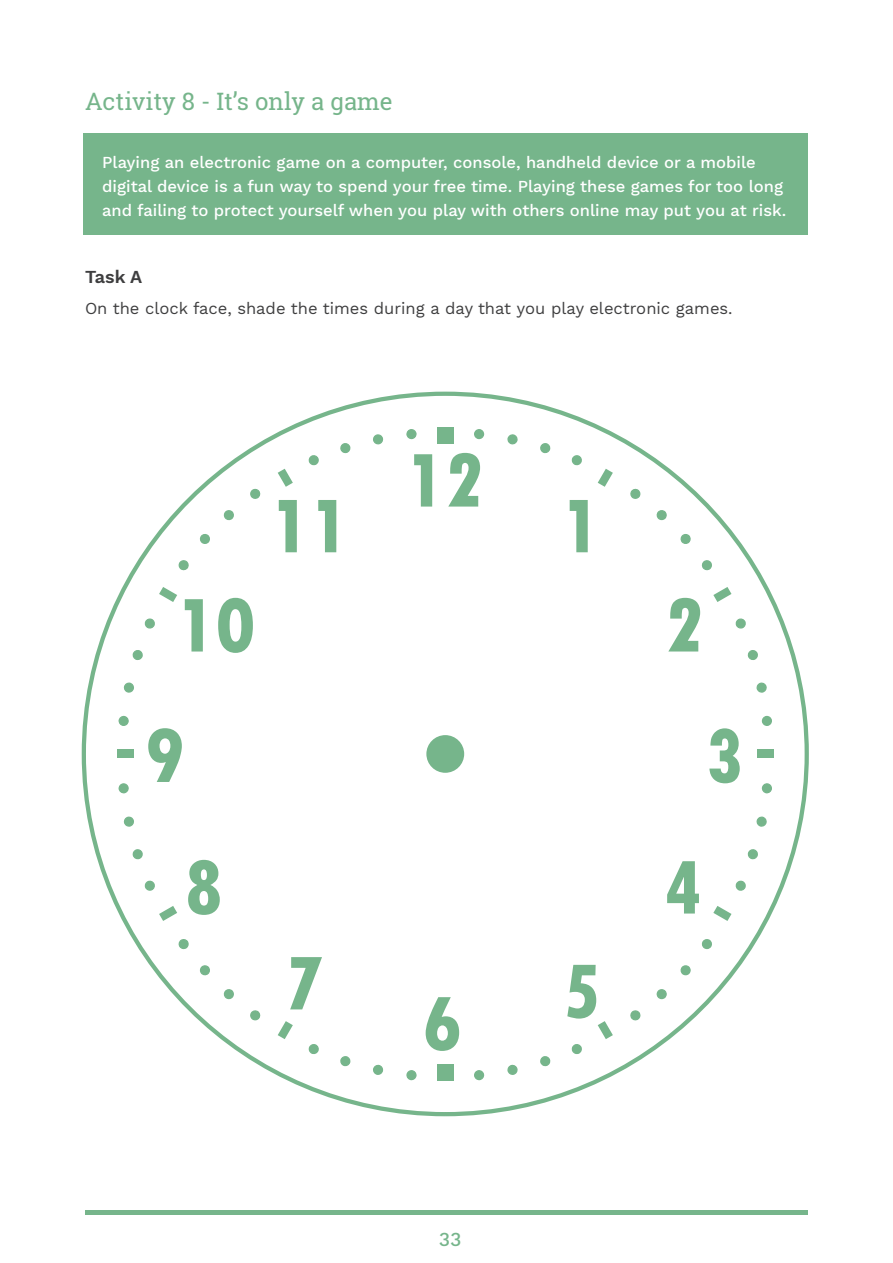
<style>
.page{position:relative;width:893px;height:1263px;background:#fff}
.page>*{position:absolute;margin:0;border:0;box-sizing:border-box;transform-origin:0 0}
.t1{font:24px "Roboto Slab";color:#76b58b}
.t2{font:500 19.5px "Work Sans";color:#76b58b}
.t3{font:600 18px "Work Sans";color:#3e3e3f}
.t4{font:500 16.5px/24px "Work Sans";color:#fff}
.t5{font:16.5px "Work Sans";color:#3e3e3f}
</style>
<div class="page">
<hr style="left:85px;top:1211px;width:722px;height:4px;background:#76b58b">
<div style="left:84px;top:133px;width:724px;height:102px;background:#76b58b"></div>
<div style="left:437px;top:427px;width:16px;height:16px;background:#76b58b"></div>
<div style="left:437px;top:1065px;width:16px;height:16px;background:#76b58b"></div>
<svg style="left:713px;top:587px;width:18px;height:15px"></svg>
<svg style="left:159px;top:906px;width:18px;height:15px"></svg>
<svg style="left:713px;top:906px;width:18px;height:15px"></svg>
<svg style="left:159px;top:587px;width:18px;height:15px"></svg>
<svg style="left:278px;top:1021px;width:15px;height:18px"></svg>
<svg style="left:598px;top:469px;width:15px;height:18px"></svg>
<svg style="left:278px;top:469px;width:15px;height:18px"></svg>
<div style="left:117px;top:750px;width:16px;height:8px;background:#76b58b"></div>
<div style="left:757px;top:750px;width:16px;height:8px;background:#76b58b"></div>
<svg style="left:406px;top:1070px;width:11px;height:10px"></svg>
<svg style="left:474px;top:429px;width:10px;height:10px"></svg>
<svg style="left:373px;top:1064px;width:11px;height:11px"></svg>
<svg style="left:507px;top:434px;width:11px;height:11px"></svg>
<svg style="left:340px;top:1056px;width:11px;height:11px"></svg>
<svg style="left:540px;top:443px;width:11px;height:11px"></svg>
<svg style="left:308px;top:1044px;width:11px;height:10px"></svg>
<svg style="left:571px;top:455px;width:11px;height:11px"></svg>
<svg style="left:250px;top:1010px;width:11px;height:11px"></svg>
<svg style="left:630px;top:488px;width:11px;height:11px"></svg>
<svg style="left:223px;top:989px;width:11px;height:11px"></svg>
<svg style="left:656px;top:510px;width:11px;height:11px"></svg>
<svg style="left:199px;top:965px;width:11px;height:11px"></svg>
<svg style="left:680px;top:534px;width:11px;height:10px"></svg>
<svg style="left:178px;top:939px;width:11px;height:10px"></svg>
<svg style="left:701px;top:560px;width:11px;height:11px"></svg>
<svg style="left:144px;top:880px;width:11px;height:11px"></svg>
<svg style="left:735px;top:618px;width:11px;height:11px"></svg>
<svg style="left:132px;top:849px;width:11px;height:11px"></svg>
<svg style="left:747px;top:650px;width:11px;height:10px"></svg>
<svg style="left:123px;top:816px;width:11px;height:11px"></svg>
<svg style="left:756px;top:682px;width:11px;height:11px"></svg>
<svg style="left:118px;top:783px;width:11px;height:11px"></svg>
<svg style="left:762px;top:716px;width:10px;height:10px"></svg>
<svg style="left:118px;top:716px;width:11px;height:10px"></svg>
<svg style="left:762px;top:783px;width:10px;height:11px"></svg>
<svg style="left:123px;top:682px;width:11px;height:11px"></svg>
<svg style="left:756px;top:816px;width:11px;height:11px"></svg>
<svg style="left:132px;top:650px;width:11px;height:10px"></svg>
<svg style="left:747px;top:849px;width:11px;height:11px"></svg>
<svg style="left:144px;top:618px;width:11px;height:11px"></svg>
<svg style="left:735px;top:880px;width:11px;height:11px"></svg>
<svg style="left:178px;top:560px;width:11px;height:11px"></svg>
<svg style="left:701px;top:939px;width:11px;height:10px"></svg>
<svg style="left:308px;top:455px;width:11px;height:11px"></svg>
<svg style="left:373px;top:434px;width:11px;height:11px"></svg>
<svg style="left:507px;top:1064px;width:11px;height:11px"></svg>
<svg style="left:406px;top:429px;width:11px;height:10px"></svg>
<svg style="left:474px;top:1070px;width:10px;height:10px"></svg>
<svg style="left:340px;top:443px;width:11px;height:11px"></svg>
<svg style="left:540px;top:1056px;width:10px;height:10px"></svg>
<svg style="left:199px;top:534px;width:11px;height:10px"></svg>
<svg style="left:680px;top:965px;width:11px;height:11px"></svg>
<svg style="left:223px;top:510px;width:11px;height:11px"></svg>
<svg style="left:657px;top:989px;width:10px;height:10px"></svg>
<svg style="left:250px;top:488px;width:11px;height:11px"></svg>
<svg style="left:630px;top:1010px;width:11px;height:11px"></svg>
<svg style="left:414px;top:453px;width:66px;height:54px"></svg>
<svg style="left:279px;top:500px;width:57px;height:52px"></svg>
<svg style="left:185px;top:598px;width:68px;height:55px"></svg>
<svg style="left:148px;top:728px;width:34px;height:54px"></svg>
<svg style="left:188px;top:860px;width:32px;height:55px"></svg>
<svg style="left:290px;top:957px;width:32px;height:52px"></svg>
<svg style="left:426px;top:997px;width:33px;height:54px"></svg>
<svg style="left:567px;top:965px;width:46px;height:89px"></svg>
<svg style="left:667px;top:861px;width:32px;height:52px"></svg>
<svg style="left:709px;top:728px;width:31px;height:55px"></svg>
<svg style="left:668px;top:598px;width:32px;height:53px"></svg>
<svg style="left:570px;top:500px;width:18px;height:52px"></svg>
<div style="left:426px;top:735px;width:38px;height:38px;background:#76b58b;border-radius:50%"></div>
<p class="t1" style="left:85px;top:85px;width:309px">Activity 8 - It’s only a game</p>
<p class="t4" style="left:102px;top:151px;width:686px">Playing an electronic game on a computer, console, handheld device or a mobile digital device is a fun way to spend your free time. Playing these games for too long and failing to protect yourself when you play with others online may put you at risk.</p>
<p class="t3" style="left:85px;top:267px;width:59px">Task A</p>
<p class="t5" style="left:85px;top:299px;width:649px">On the clock face, shade the times during a day that you play electronic games.</p>
<p class="t2" style="left:439px;top:1228px;width:24px">33</p>
</div>
